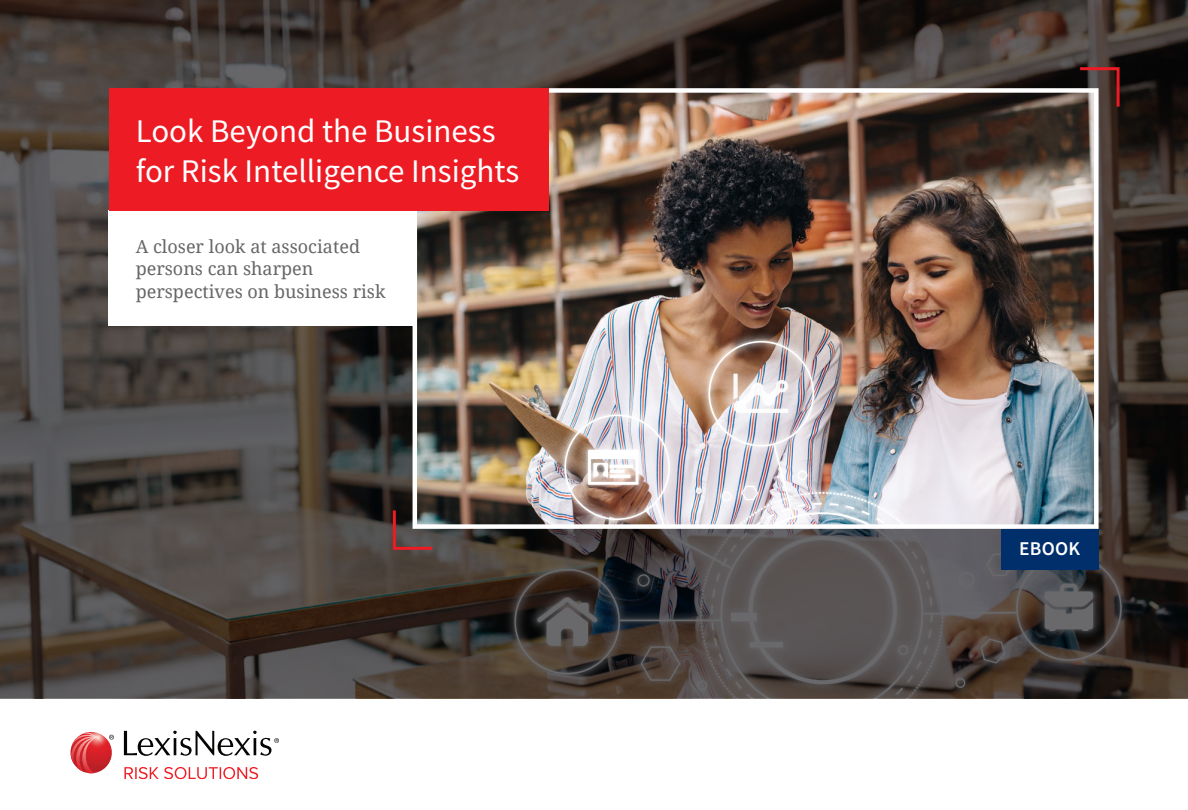
<style>
.page{position:relative;width:1188px;height:810px;background:#fff}
.page>*{position:absolute;margin:0;border:0;box-sizing:border-box;transform-origin:0 0}
.TITLE_FRAME{font:33px/39.6px "Source Sans Pro";color:#fff}
.DESCRIPTOR_FLAG_-_RIGHT_RED{font:600 19.5px "Source Sans Pro";letter-spacing:.01em;color:#fff}
.TITLE_FRAME-2{font:18px/22.5px "Droid Serif";color:#666}
</style>
<div class="page">
<img style="left:0;top:0;width:1188px;height:699px">
<div style="left:1001px;top:529px;width:98px;height:40px;background:#002f6c"></div>
<svg style="left:1077px;top:66px;width:44px;height:44px;background:#5b3633"></svg>
<svg style="left:391px;top:507px;width:44px;height:44px;background:#5d4242"></svg>
<div style="left:413px;top:88px;width:686px;height:441px;border:4px solid #fff"></div>
<svg style="left:124px;top:767px;width:134px;height:12px"></svg>
<svg style="left:124px;top:730px;width:155px;height:26px"></svg>
<svg style="left:71px;top:732px;width:43px;height:41px"></svg>
<div style="left:109px;top:211px;width:308px;height:115px;background:#fff"></div>
<div style="left:109px;top:88px;width:440px;height:123px;background:#ed1c24"></div>
<p class="TITLE_FRAME" style="left:136px;top:111px;width:385px">Look Beyond the Business for Risk Intelligence Insights</p>
<p class="TITLE_FRAME-2" style="left:136px;top:235px;width:251px">A closer look at associated persons can sharpen perspectives on business risk</p>
<p class="DESCRIPTOR_FLAG_-_RIGHT_RED" style="left:1019px;top:536px;width:62px">EBOOK</p>
</div>
